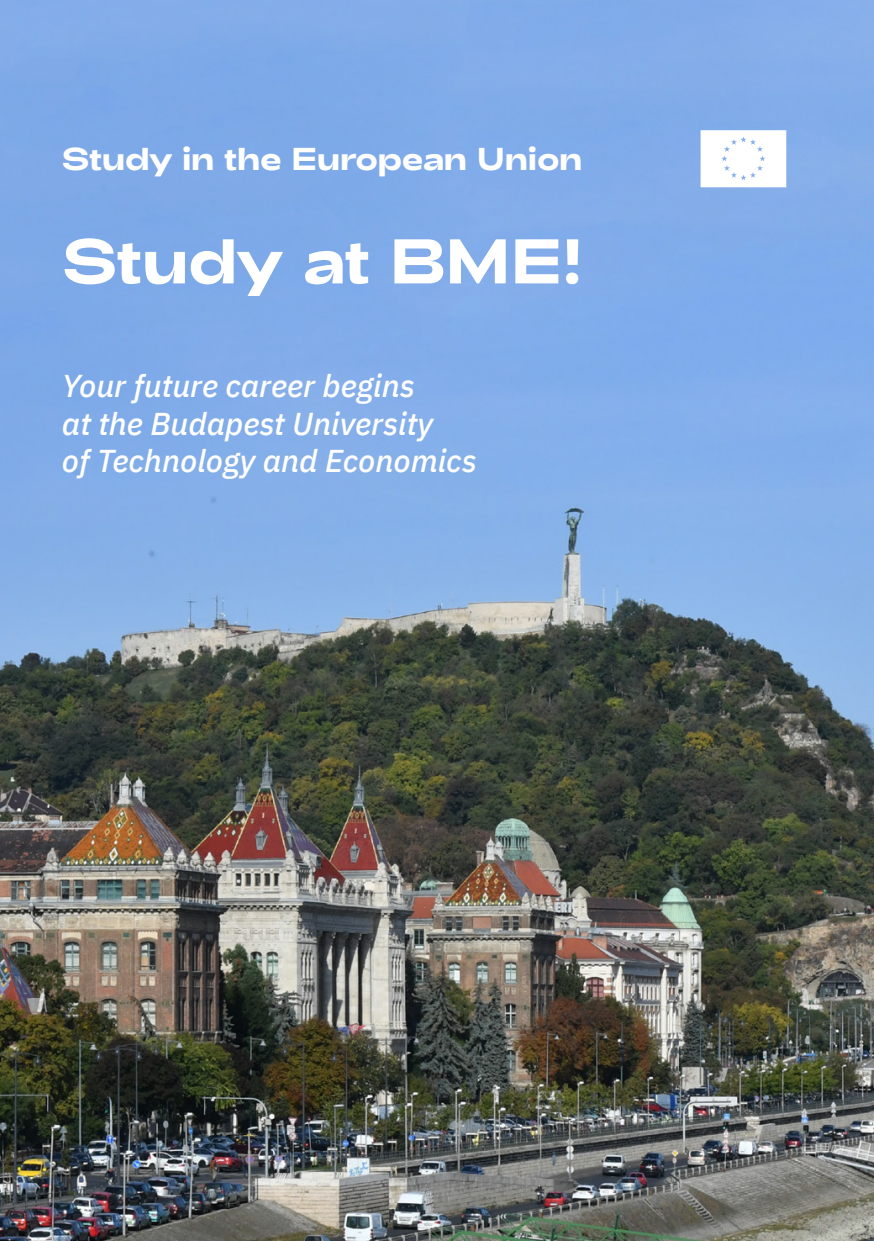
<style>
.page{position:relative;width:874px;height:1241px;background:#fff}
.page>*{position:absolute;margin:0;border:0;box-sizing:border-box;transform-origin:0 0}
.t1{font:700 63px "Adieu";letter-spacing:-.03em;color:#fff}
.t2{font:italic 500 31.5px/37.8px "IBM Plex Sans";color:#fff}
.t3{font:700 31.5px "Adieu";letter-spacing:-.015em;color:#fff}
</style>
<div class="page">
<img style="left:0;top:0;width:873px;height:1240px">
<svg style="left:700px;top:130px;width:85px;height:57px"></svg>
<p class="t3" style="left:62px;top:141px;width:521px">Study in the European Union</p>
<p class="t1" style="left:62px;top:225px;width:521px">Study at BME!</p>
<p class="t2" style="left:62px;top:364px;width:416px">Your future career begins<br>at the Budapest University<br>of Technology and Economics</p>
</div>
